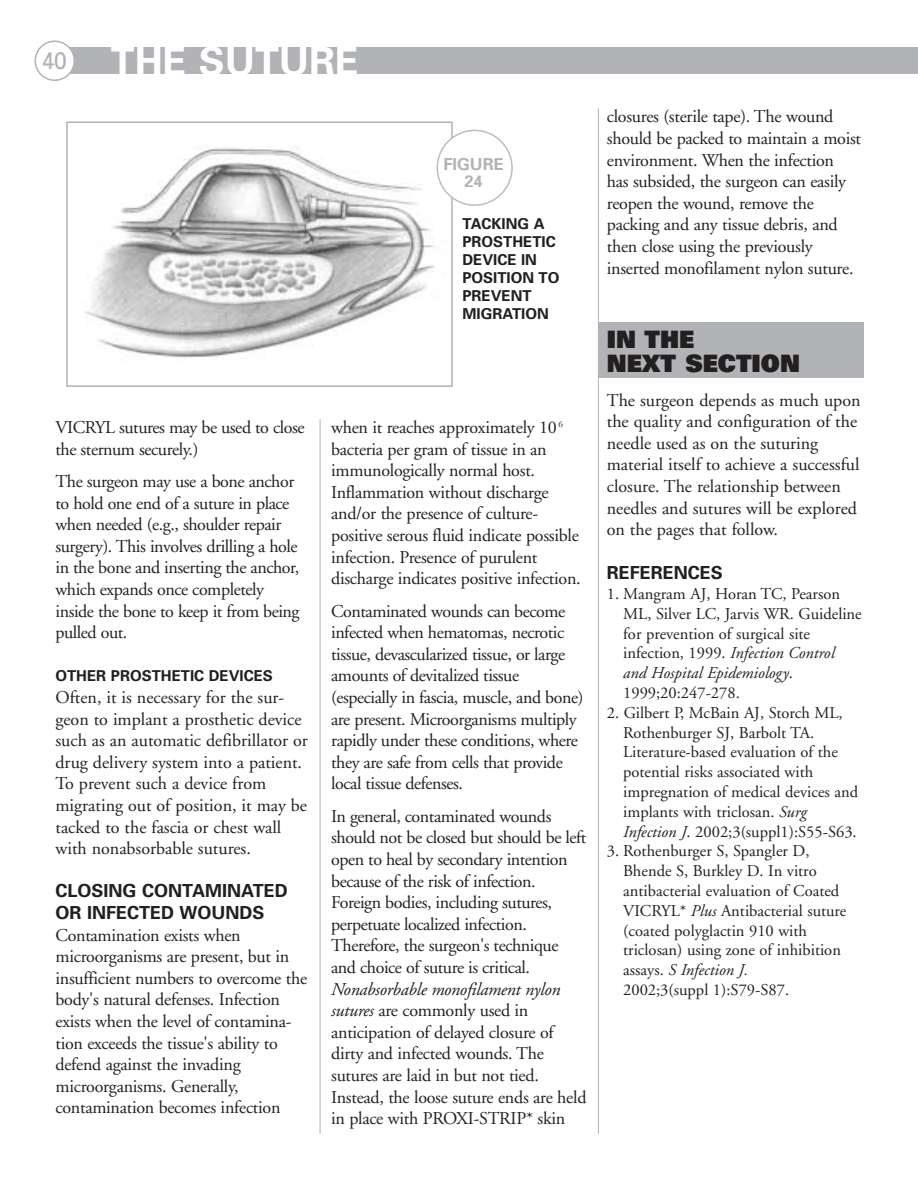
<style>
.page{position:relative;width:918px;height:1188px;background:#fff}
.page>*{position:absolute;margin:0;border:0;box-sizing:border-box;transform-origin:0 0}
.t1{font:700 39px "Univers";color:#fff}
.t2{font:900 24px/24px "Univers";color:#231f20}
.t3{font:18px/21.6px "Adobe Garamond";letter-spacing:-.015em;color:#231f20}
.t4{font:700 18px/21.6px "Univers";color:#231f20}
.t5{font:16.5px/19.8px "Adobe Garamond";color:#231f20}
.t6{font:700 16.5px/16.5px "Univers";color:#b2b3b7;text-align:center}
.t7{font:700 15px/18px "Univers";color:#231f20}
.s1{font-style:italic}
</style>
<div class="page">
<div style="left:598px;top:322px;width:266px;height:56px;background:#b2b3b7"></div>
<div style="left:54px;top:47px;width:864px;height:27px;background:#b2b3b7"></div>
<svg style="left:35px;top:40px;width:39px;height:41px"></svg>
<hr style="left:320px;top:417px;width:1px;height:717px;background:#b2b3b7">
<img style="left:85px;top:148px;width:352px;height:210px">
<div style="left:66px;top:122px;width:387px;height:265px;border:2px solid #b2b3b7"></div>
<svg style="left:437px;top:130px;width:76px;height:76px"></svg>
<hr style="left:598px;top:108px;width:1px;height:1026px;background:#b2b3b7">
<h1 class="t1" style="left:42px;top:47px;width:319px"><sup>40</sup> THE SUTURE</h1>
<p class="t6" style="left:443px;top:158px;width:62px">FIGURE<br>24</p>
<p class="t7" style="left:462px;top:216px;width:99px">TACKING A<br>PROSTHETIC<br>DEVICE IN<br>POSITION TO<br>PREVENT<br>MIGRATION</p>
<p class="t3" style="left:56px;top:418px;width:251px">VICRYL sutures may be used to close the sternum securely.)</p>
<p class="t3" style="left:56px;top:472px;width:246px">The surgeon may use a bone anchor to hold one end of a suture in place when needed (e.g., shoulder repair surgery). This involves drilling a hole in the bone and inserting the anchor, which expands once completely inside the bone to keep it from being pulled out.</p>
<p class="t7" style="left:56px;top:668px;width:219px">OTHER PROSTHETIC DEVICES</p>
<p class="t3" style="left:56px;top:688px;width:254px">Often, it is necessary for the sur&shy;geon to implant a prosthetic device such as an automatic defibrillator or drug delivery system into a patient.<br>To prevent such a device from migrating out of position, it may be tacked to the fascia or chest wall with nonabsorbable sutures.</p>
<p class="t4" style="left:56px;top:882px;width:234px">CLOSING CONTAMINATED<br>OR INFECTED WOUNDS</p>
<p class="t3" style="left:56px;top:926px;width:253px">Contamination exists when microorganisms are present, but in insufficient numbers to overcome the body's natural defenses. Infection exists when the level of contamina&shy;tion exceeds the tissue's ability to defend against the invading microorganisms. Generally, contamination becomes infection</p>
<p class="t3" style="left:331px;top:418px;width:251px">when it reaches approximately 10 <sup>6 </sup>bacteria per gram of tissue in an immunologically normal host.<br>Inflammation without discharge and/or the presence of culture&shy;positive serous fluid indicate possible infection. Presence of purulent discharge indicates positive infection.</p>
<p class="t3" style="left:331px;top:602px;width:254px">Contaminated wounds can become infected when hematomas, necrotic tissue, devascularized tissue, or large amounts of devitalized tissue (especially in fascia, muscle, and bone) are present. Microorganisms multiply rapidly under these conditions, where they are safe from cells that provide local tissue defenses.</p>
<p class="t3" style="left:331px;top:807px;width:257px">In general, contaminated wounds should not be closed but should be left open to heal by secondary intention because of the risk of infection.<br>Foreign bodies, including sutures, perpetuate localized infection.<br>Therefore, the surgeon's technique and choice of suture is critical.</p>
<p class="t3" style="left:331px;top:980px;width:257px"><span class="s1">Nonabsorbable monofilament nylon sutures</span> are commonly used in anticipation of delayed closure of dirty and infected wounds. The sutures are laid in but not tied.<br>Instead, the loose suture ends are held in place with PROXI-STRIP* skin</p>
<p class="t3" style="left:607px;top:108px;width:256px">closures (sterile tape). The wound should be packed to maintain a moist environment. When the infection<br>has subsided, the surgeon can easily reopen the wound, remove the packing and any tissue debris, and then close using the previously inserted monofilament nylon suture.</p>
<h2 class="t2" style="left:607px;top:330px;width:195px">IN THE<br>NEXT SECTION</h2>
<p class="t3" style="left:607px;top:391px;width:255px">The surgeon depends as much upon the quality and configuration of the needle used as on the suturing material itself to achieve a successful closure. The relationship between needles and sutures will be explored on the pages that follow.</p>
<p class="t4" style="left:607px;top:563px;width:118px">REFERENCES</p>
<p class="t5" style="left:623px;top:585px;width:240px;text-indent:-16px">1. Mangram AJ, Horan TC, Pearson<br>ML, Silver LC, Jarvis WR. Guideline for prevention of surgical site infection, 1999. <span class="s1">Infection Control and Hospital Epidemiology</span>.<br>1999;20:247-278.</p>
<p class="t5" style="left:623px;top:704px;width:237px;text-indent:-16px">2. Gilbert P, McBain AJ, Storch ML, Rothenburger SJ, Barbolt TA.<br>Literature-based evaluation of the potential risks associated with impregnation of medical devices and implants with triclosan. <span class="s1">Surg Infection J</span>. 2002;3(suppl1):S55-S63.</p>
<p class="t5" style="left:623px;top:843px;width:225px;text-indent:-16px">3. Rothenburger S, Spangler D,<br>Bhende S, Burkley D. In vitro antibacterial evaluation of Coated<br>VICRYL* <span class="s1">Plus</span> Antibacterial suture (coated polyglactin 910 with triclosan) using zone of inhibition assays. <span class="s1">S Infection J.<br></span>2002;3(suppl 1):S79-S87.</p>
</div>
